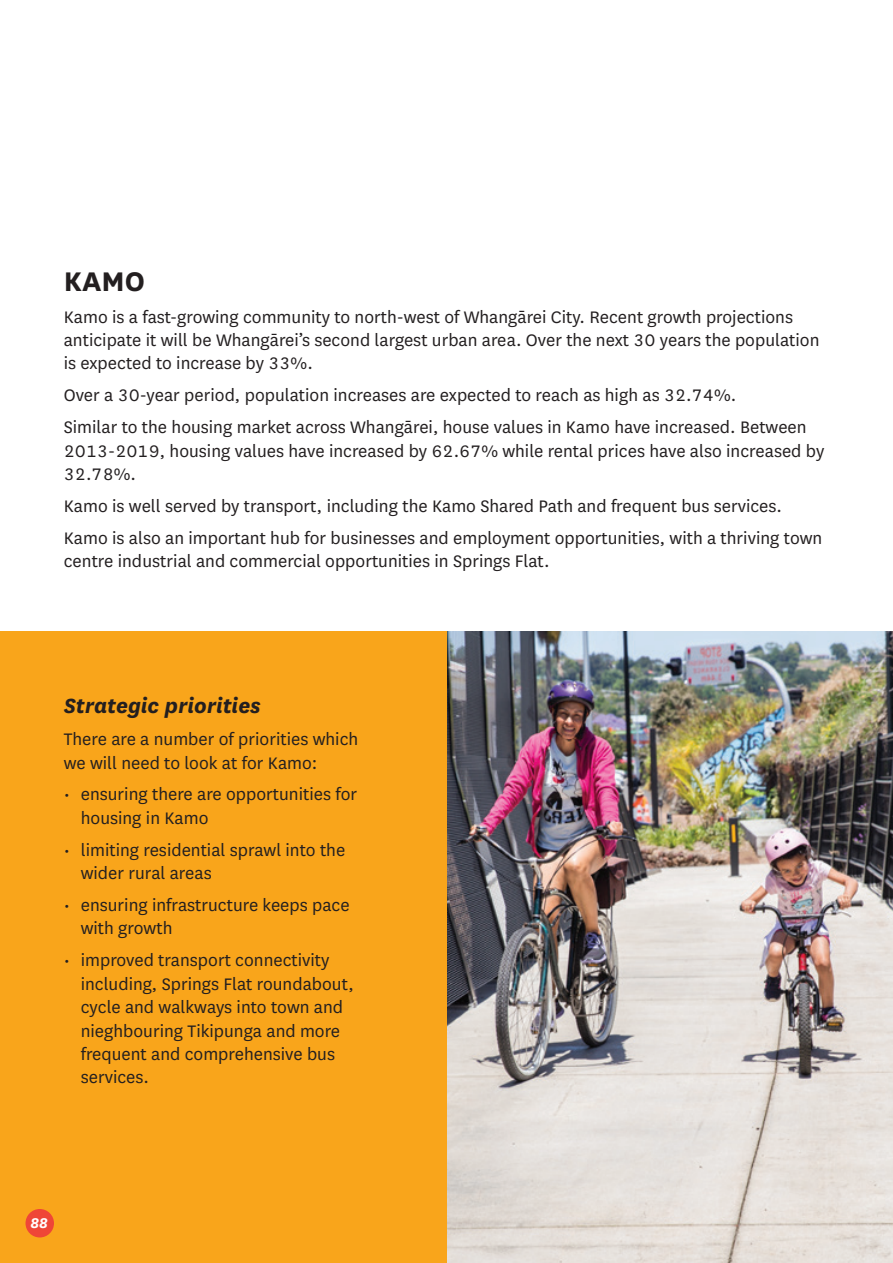
<style>
.page{position:relative;width:893px;height:1263px;background:#fff}
.page>*{position:absolute;margin:0;border:0;box-sizing:border-box;transform-origin:0 0}
.Heading_two_part_two{font:700 31.5px "National";color:#231f20}
.Heading_three{font:italic 700 24px "National";color:#231f20}
.Body_Text{font:19.5px/23.4px "National";color:#231f20}
.Bullets{font:19.5px/23.4px "National";color:#231f20}
.t1{font:italic 700 16.5px "National";color:#fff}
</style>
<div class="page">
<img style="left:446px;top:631px;width:447px;height:632px">
<div style="left:0;top:631px;width:446px;height:632px;background:#f9a51b"></div>
<div style="left:26px;top:1209px;width:28px;height:28px;background:#ef4637;border-radius:50%"></div>
<p class="Heading_two_part_two" style="left:64px;top:259px;width:83px">KAMO</p>
<p class="Body_Text" style="left:64px;top:304px;width:757px">Kamo is a fast-growing community to north-west of Whangārei City. Recent growth projections anticipate it will be Whangārei’s second largest urban area. Over the next 30 years the population is expected to increase by 33%.</p>
<p class="Body_Text" style="left:64px;top:383px;width:674px">Over a 30-year period, population increases are expected to reach as high as 32.74%.</p>
<p class="Body_Text" style="left:64px;top:415px;width:762px">Similar to the housing market across Whangārei, house values in Kamo have increased. Between<br>2013-2019, housing values have increased by 62.67% while rental prices have also increased by<br>32.78%.</p>
<p class="Body_Text" style="left:64px;top:493px;width:720px">Kamo is well served by transport, including the Kamo Shared Path and frequent bus services.</p>
<p class="Body_Text" style="left:64px;top:525px;width:760px">Kamo is also an important hub for businesses and employment opportunities, with a thriving town centre industrial and commercial opportunities in Springs Flat.</p>
<h3 class="Heading_three" style="left:64px;top:689px;width:198px">Strategic priorities</h3>
<p class="Body_Text" style="left:64px;top:727px;width:296px">There are a number of priorities which we will need to look at for Kamo:</p>
<p class="Bullets" style="left:81px;top:782px;width:278px;text-indent:-17px">• ensuring there are opportunities for housing in Kamo</p>
<p class="Bullets" style="left:81px;top:837px;width:266px;text-indent:-17px">• limiting residential sprawl into the wider rural areas</p>
<p class="Bullets" style="left:81px;top:892px;width:270px;text-indent:-17px">• ensuring infrastructure keeps pace with growth</p>
<p class="Bullets" style="left:81px;top:948px;width:275px;text-indent:-17px">• improved transport connectivity including, Springs Flat roundabout, cycle and walkways into town and nieghbouring Tikipunga and more frequent and comprehensive bus services.</p>
<p class="t1" style="left:30px;top:1211px;width:19px">88</p>
</div>
